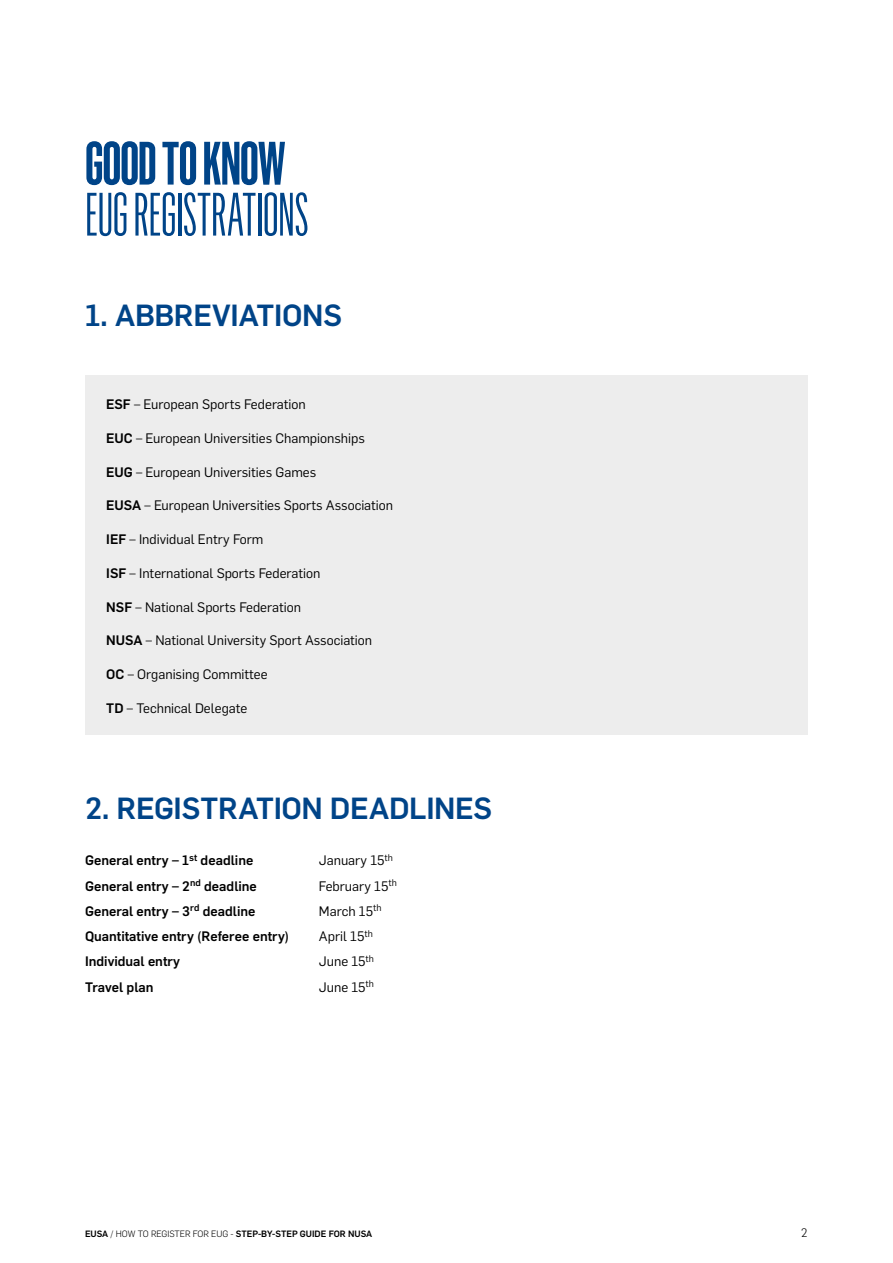
<style>
.page{position:relative;width:893px;height:1263px;background:#fff}
.page>*{position:absolute;margin:0;border:0;box-sizing:border-box;transform-origin:0 0}
.t1{font:60px "Flama Ultracondensed";letter-spacing:-.01em;color:#048}
.t2{font:600 60px "Flama Ultracondensed";letter-spacing:-.015em;color:#048}
.t3{font:500 30px "Flama";letter-spacing:-.01em;color:#048}
.t4{font:13.5px "Flama";color:#000}
.t5{font:500 13.5px "Flama";color:#000}
.t6{font:300 12px "Flama";color:#000}
.t7{font:500 9px "Flama";color:#000}
.s1{font-weight:500}
.s2{font-weight:300}
</style>
<div class="page">
<div style="left:85px;top:375px;width:723px;height:359px;background:#ededed"></div>
<h1 class="t2" style="left:85px;top:126px;width:202px">GOOD TO KNOW</h1>
<h1 class="t1" style="left:85px;top:178px;width:225px">EUG REGISTRATIONS</h1>
<h2 class="t3" style="left:85px;top:294px;width:259px">1. ABBREVIATIONS</h2>
<p class="t4" style="left:106px;top:395px;width:201px"><span class="s1">ESF</span> – European Sports Federation</p>
<p class="t4" style="left:106px;top:429px;width:260px"><span class="s1">EUC</span> – European Universities Championships</p>
<p class="t4" style="left:106px;top:462px;width:212px"><span class="s1">EUG</span> – European Universities Games</p>
<p class="t4" style="left:106px;top:496px;width:288px"><span class="s1">EUSA</span> – European Universities Sports Association</p>
<p class="t4" style="left:106px;top:530px;width:159px"><span class="s1">IEF</span> – Individual Entry Form</p>
<p class="t4" style="left:106px;top:564px;width:216px"><span class="s1">ISF</span> – International Sports Federation</p>
<p class="t4" style="left:106px;top:597px;width:196px"><span class="s1">NSF</span> – National Sports Federation</p>
<p class="t4" style="left:106px;top:631px;width:267px"><span class="s1">NUSA</span> – National University Sport Association</p>
<p class="t4" style="left:106px;top:665px;width:163px"><span class="s1">OC</span> – Organising Committee</p>
<p class="t4" style="left:106px;top:699px;width:143px"><span class="s1">TD</span> – Technical Delegate</p>
<h2 class="t3" style="left:85px;top:786px;width:409px">2. REGISTRATION DEADLINES</h2>
<p class="t5" style="left:85px;top:851px;width:170px">General entry – 1<sup>st</sup> deadline</p>
<p class="t4" style="left:319px;top:851px;width:75px">January 15<sup>th</sup></p>
<p class="t5" style="left:85px;top:876px;width:173px">General entry – 2<sup>nd</sup> deadline</p>
<p class="t4" style="left:319px;top:876px;width:79px">February 15<sup>th</sup></p>
<p class="t5" style="left:85px;top:901px;width:172px">General entry – 3<sup>rd</sup> deadline</p>
<p class="t4" style="left:319px;top:902px;width:64px">March 15<sup>th</sup></p>
<p class="t5" style="left:85px;top:927px;width:206px">Quantitative entry (Referee entry)</p>
<p class="t4" style="left:319px;top:927px;width:55px">April 15<sup>th</sup></p>
<p class="t5" style="left:85px;top:952px;width:97px">Individual entry</p>
<p class="t4" style="left:319px;top:952px;width:57px">June 15<sup>th</sup></p>
<p class="t5" style="left:85px;top:977px;width:70px">Travel plan</p>
<p class="t4" style="left:319px;top:977px;width:57px">June 15<sup>th</sup></p>
<p class="t7" style="left:85px;top:1228px;width:289px">EUSA <span class="s2">/ HOW TO REGISTER FOR EUG -</span> STEP-BY-STEP GUIDE FOR NUSA</p>
<p class="t6" style="left:801px;top:1225px;width:8px">2</p>
</div>
